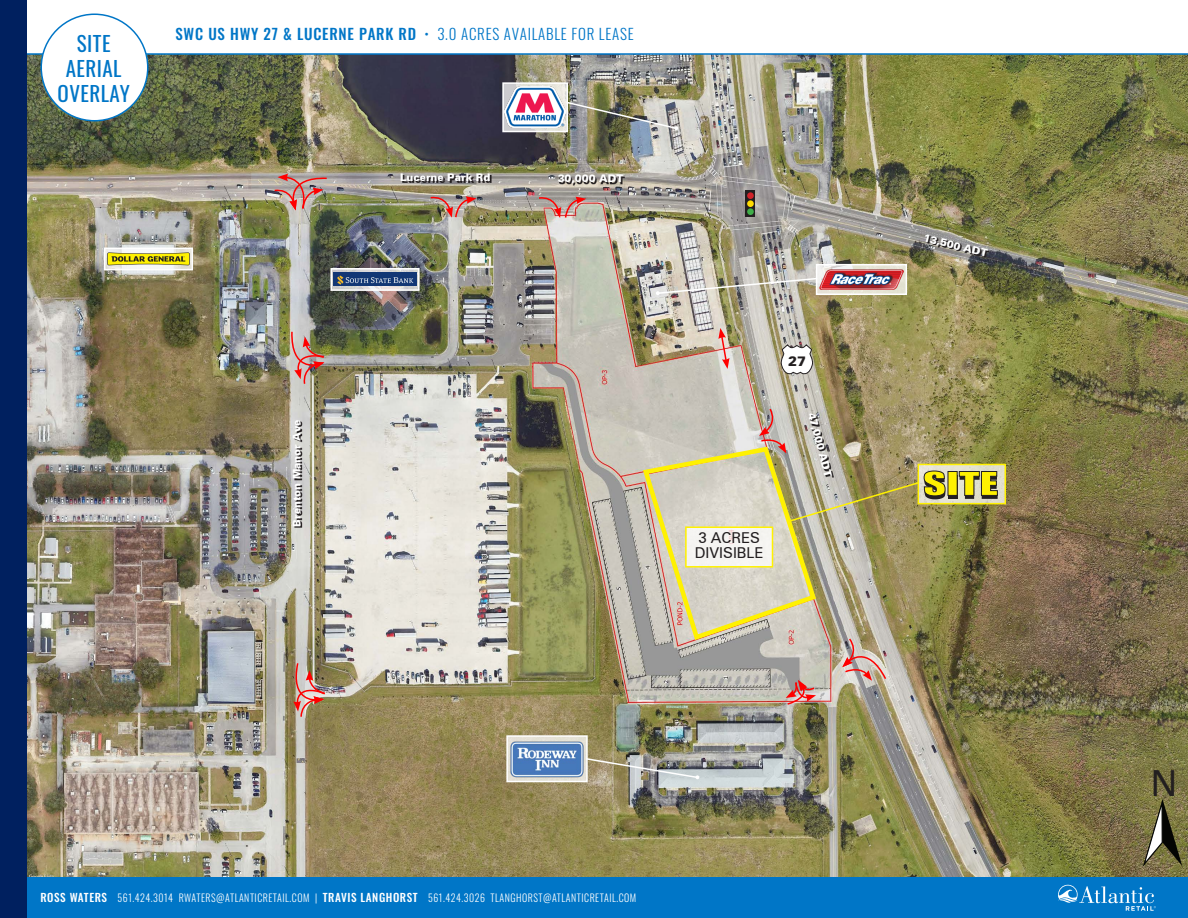
<style>
.page{position:relative;width:1188px;height:918px;background:#fff}
.page>*{position:absolute;margin:0;border:0;box-sizing:border-box;transform-origin:0 0}
.t1{font:36px "Zurich BT";color:#231f20}
.t2{font:21px/25.2px "Oswald";letter-spacing:.02em;color:#0076c7;text-align:center}
.t3{font:300 15px "Oswald";letter-spacing:.05em;color:#0076c7}
.t4{font:15px "Zurich BT";color:#231f20}
.t5{font:900 13.5px "Zurich BT";color:#231f20}
.t6{font:300 10.5px "Oswald";letter-spacing:.05em;color:#fff;scale:.95 1}
.t7{font:900 10.5px "Zurich BT";color:#fff}
.s1{font-weight:500}
.s2{font-weight:500;font-size:11.25px}
</style>
<div class="page">
<img style="left:27px;top:55px;width:1161px;height:823px">
<div style="left:0;top:878px;width:1188px;height:40px;background:#0076c7"></div>
<svg style="left:1058px;top:885px;width:98px;height:26px"></svg>
<hr style="left:0;top:53px;width:1188px;height:2px;background:#0076c7">
<div style="left:41px;top:14px;width:107px;height:107px;background:#fff;border-radius:50%"></div>
<div style="left:40px;top:14px;width:108px;height:108px;border:2px solid #0076c7;border-radius:50%"></div>
<div style="left:0;top:0;width:27px;height:918px;background:#00205f"></div>
<svg style="left:946px;top:467px;width:57px;height:34px"></svg>
<div style="left:948px;top:475px;width:9px;height:24px;background:#231f20"></div>
<div style="left:948px;top:471px;width:9px;height:25px;background:#fff101"></div>
<svg style="left:959px;top:471px;width:39px;height:28px"></svg>
<div style="left:918px;top:464px;width:88px;height:40px;border:2px solid #fff101"></div>
<svg style="left:746px;top:191px;width:9px;height:26px"></svg>
<div style="left:747px;top:192px;width:7px;height:7px;background:#d1232a;border-radius:50%"></div>
<div style="left:747px;top:200px;width:7px;height:7px;background:#ffdc01;border-radius:50%"></div>
<div style="left:747px;top:208px;width:7px;height:7px;background:#40ae49;border-radius:50%"></div>
<svg style="left:1143px;top:799px;width:39px;height:67px;background:#726d4b"></svg>
<svg style="left:402px;top:175px;width:90px;height:8px"></svg>
<svg style="left:781px;top:345px;width:32px;height:29px"></svg>
<svg style="left:559px;top:176px;width:66px;height:9px"></svg>
<svg style="left:656px;top:277px;width:160px;height:18px;background:#bfbaac"></svg>
<svg style="left:819px;top:267px;width:85px;height:25px"></svg>
<img style="left:819px;top:270px;width:85px;height:19px">
<div style="left:816px;top:264px;width:91px;height:31px;border:2px solid #fff"></div>
<img style="left:568px;top:101px;width:110px;height:29px">
<svg style="left:505px;top:85px;width:60px;height:44px"></svg>
<img style="left:505px;top:86px;width:60px;height:42px">
<div style="left:502px;top:82px;width:66px;height:50px;border:2px solid #fff"></div>
<svg style="left:333px;top:271px;width:84px;height:17px"></svg>
<img style="left:334px;top:273px;width:82px;height:13px">
<div style="left:330px;top:268px;width:90px;height:23px;border:2px solid #fff"></div>
<svg style="left:107px;top:251px;width:83px;height:16px"></svg>
<svg style="left:107px;top:252px;width:83px;height:13px"></svg>
<div style="left:104px;top:248px;width:89px;height:22px;border:2px solid #fff"></div>
<img style="left:509px;top:738px;width:76px;height:41px">
<div style="left:506px;top:735px;width:82px;height:47px;border:2px solid #fff"></div>
<svg style="left:584px;top:757px;width:115px;height:22px;background:#a8a495"></svg>
<svg style="left:926px;top:236px;width:64px;height:22px"></svg>
<svg style="left:273px;top:174px;width:55px;height:36px;background:#b78f84"></svg>
<svg style="left:294px;top:421px;width:9px;height:107px"></svg>
<svg style="left:290px;top:662px;width:37px;height:56px;background:#b18872"></svg>
<svg style="left:429px;top:196px;width:48px;height:23px"></svg>
<svg style="left:537px;top:196px;width:49px;height:23px"></svg>
<svg style="left:718px;top:328px;width:12px;height:41px"></svg>
<img style="left:640px;top:407px;width:306px;height:299px">
<svg style="left:290px;top:330px;width:35px;height:55px;background:#b18c7e"></svg>
<div style="left:686px;top:527px;width:86px;height:40px;background:#f5f4f2"></div>
<div style="left:685px;top:526px;width:88px;height:42px;border:2px solid #fff101"></div>
<p class="t2" style="left:66px;top:29px;width:57px">SITE<br>AERIAL</p>
<p class="t2" style="left:58px;top:79px;width:74px">OVERLAY</p>
<p class="t3" style="left:176px;top:20px;width:460px"><span class="s1">SWC US HWY 27 &amp; LUCERNE PARK RD</span> • 3.0 ACRES AVAILABLE FOR LEASE</p>
<p class="t7" style="left:400px;top:171px;width:92px">Lucerne Park Rd</p>
<p class="t7" style="left:558px;top:172px;width:67px">30,000 ADT</p>
<p class="t7" style="left:291px;top:526px;width:109px;rotate:-90deg">Brenton Manor Ave</p>
<p class="t4" style="left:698px;top:529px;width:63px">3 ACRES</p>
<p class="t4" style="left:695px;top:544px;width:70px">DIVISIBLE</p>
<p class="t5" style="left:788px;top:353px;width:19px">27</p>
<p class="t7" style="left:818px;top:411px;width:67px;rotate:75deg">47,000 ADT</p>
<p class="t7" style="left:925px;top:231px;width:67px;rotate:14deg">13,500 ADT</p>
<p class="t6" style="left:40px;top:888px;width:629px"><span class="s2">ROSS WATERS</span> 561.424.3014 RWATERS@ATLANTICRETAIL.COM | <span class="s2">TRAVIS LANGHORST</span> 561.424.3026 TLANGHORST@ATLANTICRETAIL.COM</p>
<p class="t1" style="left:1151px;top:762px;width:28px">N</p>
</div>
